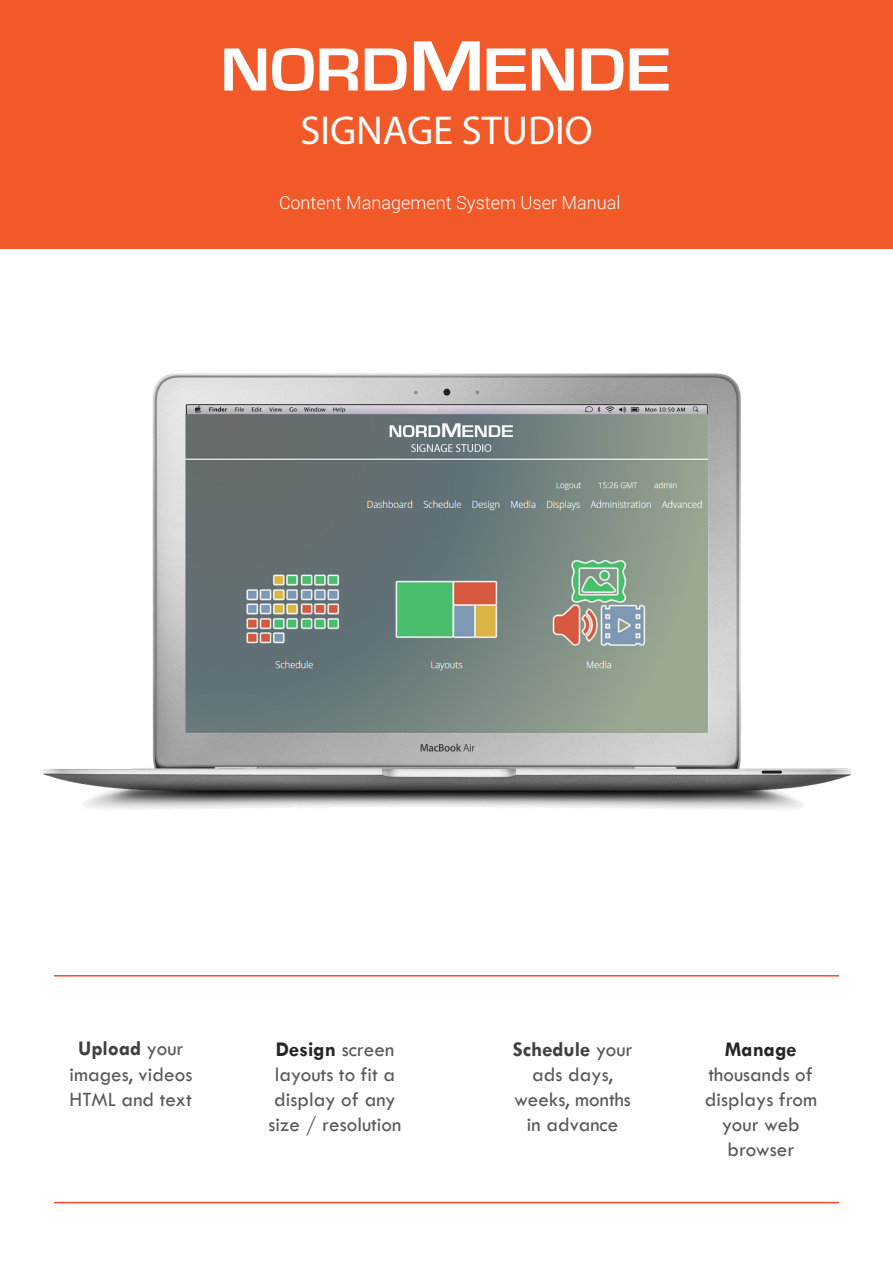
<style>
.page{position:relative;width:893px;height:1263px;background:#fff}
.page>*{position:absolute;margin:0;border:0;box-sizing:border-box;transform-origin:0 0}
.t1{font:40.5px "Myriad Pro";color:#fff}
.t2{font:21px/25.2px "Tw Cen";color:#595959;text-align:center}
.t3{font:300 18px "Roboto";color:#fff}
.s1{font-weight:700;color:#404040}
.s2{font-weight:700;color:#262626}
</style>
<div class="page">
<div style="left:0;top:0;width:893px;height:248px;background:#f15929"></div>
<svg style="left:630px;top:48px;width:39px;height:43px"></svg>
<svg style="left:487px;top:48px;width:39px;height:43px"></svg>
<svg style="left:532px;top:48px;width:42px;height:43px"></svg>
<svg style="left:224px;top:48px;width:42px;height:43px"></svg>
<svg style="left:582px;top:48px;width:41px;height:43px"></svg>
<svg style="left:272px;top:48px;width:86px;height:43px"></svg>
<svg style="left:365px;top:48px;width:42px;height:43px"></svg>
<svg style="left:414px;top:41px;width:66px;height:50px"></svg>
<img style="left:43px;top:374px;width:808px;height:436px">
<hr style="left:54px;top:975px;width:785px;height:1px;background:#ef4d2f">
<hr style="left:54px;top:1202px;width:785px;height:1px;background:#ef4d2f">
<p class="t1" style="left:300px;top:106px;width:294px">SIGNAGE STUDIO</p>
<p class="t3" style="left:279px;top:190px;width:343px">Content Management System User Manual</p>
<p class="t2" style="left:69px;top:1036px;width:124px"><span class="s1">Upload</span> your images, videos<br>HTML and text</p>
<p class="t2" style="left:269px;top:1036px;width:134px"><span class="s2">Design</span> screen layouts to fit a display of any size / resolution</p>
<p class="t2" style="left:513px;top:1036px;width:121px"><span class="s1">Schedule</span> your ads days, weeks, months in advance</p>
<p class="t2" style="left:705px;top:1036px;width:114px"><span class="s2">Manage </span>thousands of displays from your web browser</p>
</div>
